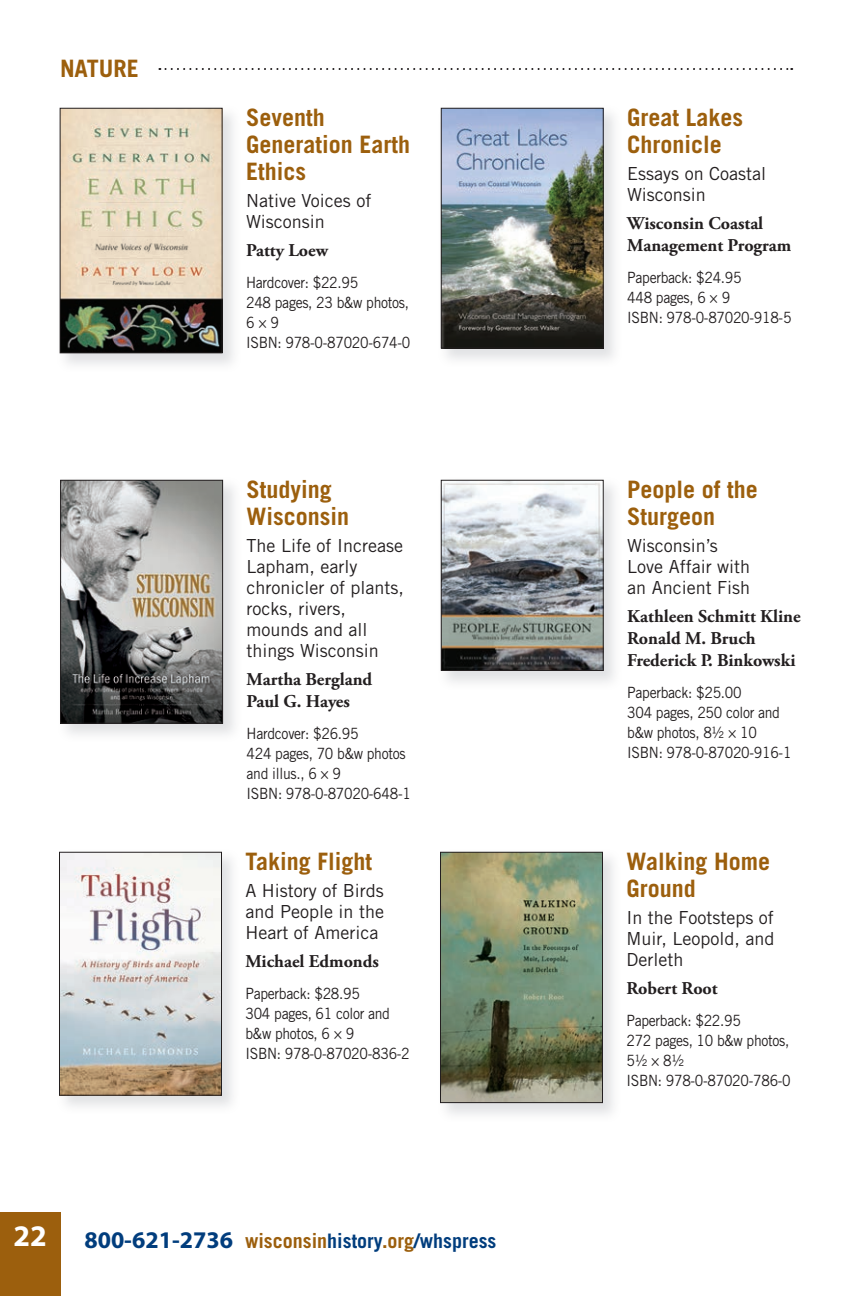
<style>
.page{position:relative;width:864px;height:1296px;background:#fff}
.page>*{position:absolute;margin:0;border:0;box-sizing:border-box;transform-origin:0 0}
.t1{font:700 30px "Myriad Pro";color:#fff}
.t2{font:700 24px/27px "Trade Gothic LT Std";color:#9c5f0d}
.t3{font:700 20px "Trade Gothic LT Std";color:#013d7d}
.t4{font:18px/21px "Trade Gothic LT Std";color:#231f20}
.t5{font:700 18px/22px "Adobe Garamond Pro";color:#231f20}
.t6{font:15.6px/20px "Trade Gothic LT Std";letter-spacing:-.02em;color:#231f20;scale:.9 1}
.s1{font-family:"Myriad Pro";font-size:24px}
.s2{color:#9c5f0d}
</style>
<div class="page">
<div style="left:0;top:1212px;width:60px;height:84px;background:#9c5f0d"></div>
<svg style="left:159px;top:68px;width:633px;height:2px"></svg>
<img style="left:59px;top:107px;width:174px;height:258px">
<img style="left:62px;top:110px;width:158px;height:241px">
<div style="left:60px;top:108px;width:162px;height:245px;border:1px solid #231f20"></div>
<img style="left:440px;top:107px;width:174px;height:253px">
<img style="left:443px;top:110px;width:159px;height:236px">
<div style="left:441px;top:108px;width:163px;height:240px;border:1px solid #231f20"></div>
<img style="left:60px;top:479px;width:174px;height:256px">
<img style="left:62px;top:482px;width:159px;height:240px">
<div style="left:60px;top:480px;width:163px;height:244px;border:1px solid #231f20"></div>
<img style="left:443px;top:482px;width:159px;height:187px">
<div style="left:441px;top:480px;width:163px;height:191px;border:1px solid #231f20"></div>
<img style="left:61px;top:854px;width:159px;height:240px">
<div style="left:59px;top:852px;width:163px;height:244px;border:1px solid #231f20"></div>
<img style="left:442px;top:854px;width:159px;height:247px">
<div style="left:440px;top:852px;width:163px;height:251px;border:1px solid #231f20"></div>
<h2 class="t2" style="left:60px;top:55px;width:80px">NATURE</h2>
<h2 class="t2" style="left:246px;top:103px;width:166px">Seventh<br>Generation Earth<br>Ethics</h2>
<p class="t4" style="left:246px;top:189px;width:127px">Native Voices of<br>Wisconsin</p>
<p class="t5" style="left:246px;top:239px;width:83px">Patty Loew</p>
<p class="t6" style="left:246px;top:272px;width:184px">Hardcover: $22.95<br>248 pages, 23 b&amp;w photos,<br>6 × 9<br>ISBN: 978-0-87020-674-0</p>
<h2 class="t2" style="left:247px;top:475px;width:104px">Studying<br>Wisconsin</h2>
<p class="t4" style="left:247px;top:534px;width:159px">The Life of Increase<br>Lapham, early chronicler of plants, rocks, rivers, mounds and all things Wisconsin</p>
<p class="t5" style="left:247px;top:668px;width:127px">Martha Bergland<br>Paul G. Hayes</p>
<p class="t6" style="left:247px;top:723px;width:184px">Hardcover: $26.95<br>424 pages, 70 b&amp;w photos and illus., 6 × 9<br>ISBN: 978-0-87020-648-1</p>
<h2 class="t2" style="left:246px;top:847px;width:128px">Taking Flight</h2>
<p class="t4" style="left:246px;top:879px;width:140px;text-align:justify">A History of Birds and People in the Heart of America</p>
<p class="t5" style="left:246px;top:950px;width:135px">Michael Edmonds</p>
<p class="t6" style="left:246px;top:983px;width:184px">Paperback: $28.95<br>304 pages, 61 color and b&amp;w photos, 6 × 9<br>ISBN: 978-0-87020-836-2</p>
<h1 class="t1" style="left:14px;top:1216px;width:35px">22</h1>
<p class="t3" style="left:84px;top:1228px;width:414px"><span class="s1">800-621-2736</span> <span class="s2">wisconsin</span>history<span class="s2">.org</span>/whspress</p>
<h2 class="t2" style="left:627px;top:103px;width:117px">Great Lakes<br>Chronicle</h2>
<p class="t4" style="left:627px;top:162px;width:140px">Essays on Coastal<br>Wisconsin</p>
<p class="t5" style="left:627px;top:212px;width:166px">Wisconsin Coastal<br>Management Program</p>
<p class="t6" style="left:627px;top:267px;width:184px">Paperback: $24.95<br>448 pages, 6 × 9<br>ISBN: 978-0-87020-918-5</p>
<h2 class="t2" style="left:627px;top:475px;width:132px">People of the<br>Sturgeon</h2>
<p class="t4" style="left:627px;top:534px;width:125px">Wisconsin’s<br>Love Affair with an Ancient Fish</p>
<p class="t5" style="left:627px;top:605px;width:175px">Kathleen Schmitt Kline<br>Ronald M. Bruch<br>Frederick P. Binkowski</p>
<p class="t6" style="left:627px;top:682px;width:184px">Paperback: $25.00<br>304 pages, 250 color and b&amp;w photos, 8½ × 10<br>ISBN: 978-0-87020-916-1</p>
<h2 class="t2" style="left:626px;top:847px;width:145px">Walking Home<br>Ground</h2>
<p class="t4" style="left:626px;top:906px;width:150px;text-align:justify">In the Footsteps of Muir, Leopold, and Derleth</p>
<p class="t5" style="left:626px;top:977px;width:93px">Robert Root</p>
<p class="t6" style="left:626px;top:1010px;width:184px">Paperback: $22.95<br>272 pages, 10 b&amp;w photos,<br>5½ × 8½<br>ISBN: 978-0-87020-786-0</p>
</div>
